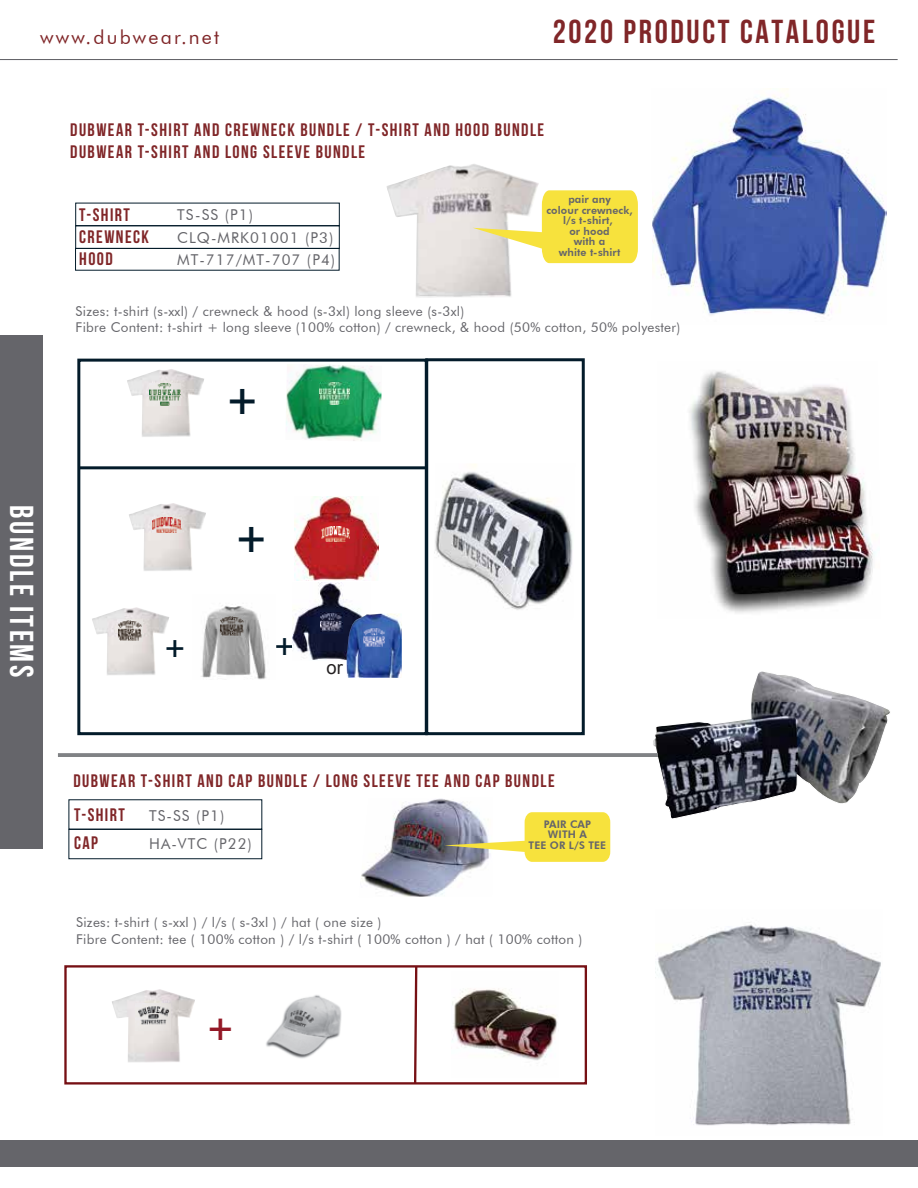
<style>
.page{position:relative;width:918px;height:1188px;background:#fff}
.page>*{position:absolute;margin:0;border:0;box-sizing:border-box;transform-origin:0 0}
.t1{font:42.15px "Machine IT Cby BT";color:#031b2a}
.t2{font:36px "Machine IT Cby BT";color:#941927}
.t3{font:700 33px "Bebas Neue";letter-spacing:.08em;color:#802628}
.t4{font:700 33px "Bebas Neue";letter-spacing:.08em;color:#fff}
.t5{font:28.5px "Machine IT Cby BT";color:#031b2a}
.t6{font:19.5px "Futura BT";letter-spacing:.11em;color:#802628}
.t7{font:18.3px "Arial";color:#231f20}
.t8{font:700 18px/21.6px "Bebas Neue";letter-spacing:.08em;color:#802628}
.t9{font:15px "Futura BT";letter-spacing:.07em;color:#65656a}
.t10{font:13.5px/16.5px "Futura BT";letter-spacing:.02em;color:#65656a}
.t11{font:800 10.5px/10.5px "Futura BT";letter-spacing:.01em;color:#65656a;text-align:center}
</style>
<div class="page">
<img style="left:652px;top:88px;width:235px;height:228px">
<svg style="left:618px;top:671px;width:272px;height:148px"></svg>
<img style="left:689px;top:371px;width:186px;height:242px">
<img style="left:657px;top:924px;width:224px;height:202px">
<img style="left:386px;top:164px;width:153px;height:134px">
<div style="left:75px;top:225px;width:265px;height:24px;border:1px solid #031b2a"></div>
<div style="left:68px;top:829px;width:194px;height:30px;border:1px solid #031b2a"></div>
<div style="left:75px;top:248px;width:265px;height:23px;border:1px solid #031b2a"></div>
<div style="left:77px;top:359px;width:351px;height:376px;background:#fff;border:3px solid #031b2a"></div>
<div style="left:64px;top:965px;width:523px;height:120px;background:#fff;border:2px solid #761014"></div>
<svg style="left:473px;top:190px;width:165px;height:73px;background:#eee07a"></svg>
<div style="left:425px;top:358px;width:160px;height:377px;background:#fff;border:3px solid #031b2a"></div>
<img style="left:434px;top:464px;width:139px;height:146px">
<img style="left:286px;top:364px;width:96px;height:77px">
<img style="left:350px;top:385px;width:3px;height:13px">
<img style="left:319px;top:383px;width:31px;height:22px">
<img style="left:127px;top:369px;width:77px;height:68px">
<img style="left:149px;top:383px;width:33px;height:12px">
<img style="left:149px;top:384px;width:31px;height:22px">
<div style="left:318px;top:789px;width:331px;height:121px;background:#fff"></div>
<svg style="left:413px;top:965px;width:6px;height:120px"></svg>
<img style="left:361px;top:798px;width:124px;height:99px">
<svg style="left:444px;top:812px;width:166px;height:50px"></svg>
<img style="left:452px;top:988px;width:106px;height:73px">
<img style="left:112px;top:989px;width:83px;height:74px">
<img style="left:135px;top:1005px;width:1px;height:12px">
<img style="left:266px;top:995px;width:76px;height:64px">
<img style="left:136px;top:1004px;width:35px;height:26px">
<img style="left:92px;top:607px;width:77px;height:68px">
<img style="left:114px;top:622px;width:33px;height:11px">
<img style="left:294px;top:496px;width:85px;height:84px">
<img style="left:318px;top:527px;width:37px;height:15px">
<img style="left:322px;top:527px;width:28px;height:14px">
<img style="left:129px;top:503px;width:77px;height:68px">
<img style="left:151px;top:517px;width:32px;height:12px">
<img style="left:153px;top:518px;width:28px;height:14px">
<img style="left:118px;top:620px;width:25px;height:21px">
<img style="left:201px;top:605px;width:65px;height:74px">
<img style="left:220px;top:615px;width:25px;height:22px">
<img style="left:292px;top:583px;width:68px;height:78px">
<img style="left:347px;top:613px;width:55px;height:65px">
<img style="left:320px;top:612px;width:22px;height:20px">
<img style="left:364px;top:628px;width:22px;height:19px">
<hr style="left:58px;top:754px;width:600px;height:3px;background:#808285">
<hr style="left:79px;top:466px;width:348px;height:3px;background:#031b2a">
<div style="left:0;top:1140px;width:918px;height:26px;background:#65656a"></div>
<hr style="left:0;top:59px;width:898px;height:1px;background:#65656a">
<div style="left:0;top:335px;width:43px;height:514px;background:#65656a"></div>
<h3 class="t6" style="left:40px;top:26px;width:181px">www.dubwear.net</h3>
<h3 class="t3" style="left:553px;top:14px;width:324px">2020 PRODUCT CATALOGUE</h3>
<h3 class="t8" style="left:70px;top:119px;width:475px">DUBWEAR T-SHIRT AND CREWNECK BUNDLE / T-SHIRT AND HOOD BUNDLE<br>DUBWEAR T-SHIRT AND LONG SLEEVE BUNDLE</h3>
<h3 class="t8" style="left:79px;top:203px;width:52px">T-SHIRT</h3>
<p class="t9" style="left:177px;top:206px;width:77px">TS-SS (P1)</p>
<h3 class="t8" style="left:79px;top:226px;width:71px">CREWNECK</h3>
<p class="t9" style="left:177px;top:229px;width:158px">CLQ-MRK01001 (P3)</p>
<h3 class="t8" style="left:79px;top:248px;width:35px">HOOD</h3>
<p class="t9" style="left:177px;top:251px;width:160px">MT-717/MT-707 (P4)</p>
<p class="t11" style="left:546px;top:194px;width:88px">pair any<br>colour crewneck, l/s t-shirt,<br>or hood<br>with a<br>white t-shirt</p>
<p class="t10" style="left:76px;top:302px;width:606px">Sizes: t-shirt (s-xxl) / crewneck &amp; hood (s-3xl) long sleeve (s-3xl)<br>Fibre Content: t-shirt + long sleeve (100% cotton) / crewneck, &amp; hood (50% cotton, 50% polyester)</p>
<h3 class="t4" style="left:40px;top:505px;width:174px;rotate:90deg">Bundle Items</h3>
<h1 class="t1" style="left:225px;top:374px;width:37px">+</h1>
<h1 class="t1" style="left:234px;top:512px;width:37px">+</h1>
<h3 class="t5" style="left:163px;top:630px;width:25px">+</h3>
<h3 class="t5" style="left:273px;top:628px;width:25px">+</h3>
<h3 class="t7" style="left:327px;top:656px;width:18px">or</h3>
<h3 class="t8" style="left:74px;top:770px;width:483px">DUBWEAR T-SHIRT AND CAP BUNDLE / LONG SLEEVE TEE AND CAP BUNDLE</h3>
<h3 class="t8" style="left:74px;top:804px;width:52px">T-SHIRT</h3>
<p class="t9" style="left:149px;top:806px;width:77px">TS-SS (P1)</p>
<h3 class="t8" style="left:74px;top:832px;width:26px">CAP</h3>
<p class="t9" style="left:149px;top:835px;width:104px">HA-VTC (P22)</p>
<p class="t11" style="left:529px;top:819px;width:79px">PAIR CAP<br>WITH A<br>TEE OR L/S TEE</p>
<p class="t10" style="left:76px;top:914px;width:508px">Sizes: t-shirt ( s-xxl ) / l/s ( s-3xl ) / hat ( one size )<br>Fibre Content: tee ( 100% cotton ) / l/s t-shirt ( 100% cotton ) / hat ( 100% cotton )</p>
<h2 class="t2" style="left:206px;top:1005px;width:31px">+</h2>
</div>
